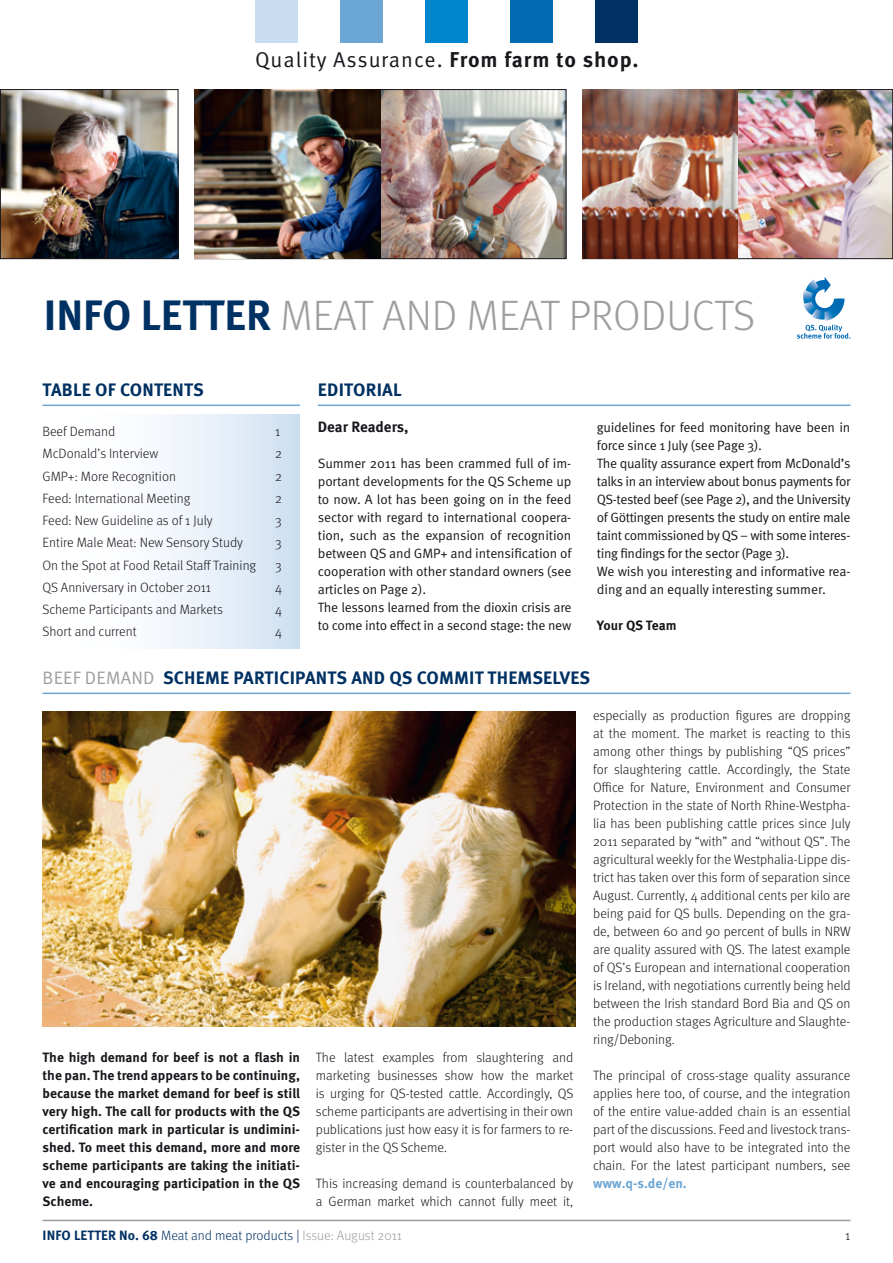
<style>
.page{position:relative;width:893px;height:1263px;background:#fff}
.page>*{position:absolute;margin:0;border:0;box-sizing:border-box;transform-origin:0 0}
.t1{font:300 42.45px "Meta OT";color:#9d9ea0}
.t2{font:21.45px "Meta OT Norm";letter-spacing:.045em;color:#1a171c}
.t3{font:700 18px "Meta OT";letter-spacing:.01em;color:#003163}
.t4{font:700 15px "Meta OT";color:#1a171c}
.t5{font:300 13.5px/18px "Meta OT";color:#1a171c;text-align:justify}
.t6{font:13.5px/18px "Meta OT Norm";letter-spacing:-.02em;color:#1a171c}
.t7{font:700 13.5px/18px "Meta OT";color:#1a171c;text-align:justify}
.t8{font:300 13.5px "Meta OT";color:#003163}
.t9{font:700 13.5px "Meta OT";color:#6ca6d5}
.s1{font-family:"Meta OT";font-weight:700}
.s2{font-weight:700;color:#003163}
.s3{font-family:"Meta OT Norm";font-weight:400;color:#9d9ea0}
.s4{font-weight:700}
.s5{color:#9d9ea0}
</style>
<div class="page">
<hr style="left:43px;top:1220px;width:807px;height:1px;background:#9d9ea0">
<div style="left:595px;top:0;width:43px;height:43px;background:#003163"></div>
<div style="left:510px;top:0;width:43px;height:43px;background:#006ab3"></div>
<div style="left:425px;top:0;width:43px;height:43px;background:#0086cc"></div>
<div style="left:340px;top:0;width:43px;height:43px;background:#6ca6d5"></div>
<div style="left:255px;top:0;width:43px;height:43px;background:#c9ddf0"></div>
<div style="left:43px;top:414px;width:257px;height:234px;background:linear-gradient(to right,#fff,#d4e4f3)"></div>
<hr style="left:43px;top:405px;width:257px;height:1px;background:#6ca6d5">
<hr style="left:318px;top:405px;width:532px;height:1px;background:#6ca6d5">
<img style="left:2px;top:91px;width:174px;height:166px">
<div style="left:0;top:89px;width:178px;height:170px;border:1px solid #1a171c"></div>
<img style="left:737px;top:91px;width:154px;height:166px">
<div style="left:582px;top:89px;width:311px;height:170px;border:1px solid #1a171c"></div>
<img style="left:582px;top:90px;width:155px;height:169px">
<img style="left:380px;top:91px;width:184px;height:166px">
<div style="left:194px;top:89px;width:372px;height:170px;border:1px solid #1a171c"></div>
<img style="left:195px;top:90px;width:185px;height:169px">
<hr style="left:43px;top:693px;width:807px;height:1px;background:#6ca6d5">
<img style="left:43px;top:712px;width:532px;height:314px">
<svg style="left:797px;top:277px;width:53px;height:62px"></svg>
<h2 class="t2" style="left:255px;top:48px;width:385px">Quality Assurance. <span class="s1">From farm to shop.</span></h2>
<h1 class="t1" style="left:44px;top:291px;width:713px"><span class="s2">INFO letter</span> MEAT AND MEAT PRODUCTS</h1>
<h3 class="t3" style="left:43px;top:379px;width:163px">TABLE OF CONTENTS</h3>
<h3 class="t3" style="left:318px;top:379px;width:85px">Editorial</h3>
<p class="t5" style="left:43px;top:423px;width:74px">Beef Demand</p>
<p class="t5" style="left:275px;top:423px;width:7px">1</p>
<p class="t5" style="left:43px;top:445px;width:117px">McDonald’s Interview</p>
<p class="t5" style="left:275px;top:445px;width:8px">2</p>
<p class="t5" style="left:43px;top:467px;width:135px">GMP+: More Recognition</p>
<p class="t5" style="left:275px;top:467px;width:8px">2</p>
<p class="t5" style="left:43px;top:489px;width:149px">Feed: International Meeting</p>
<p class="t5" style="left:275px;top:489px;width:8px">2</p>
<p class="t5" style="left:43px;top:512px;width:172px">Feed: New Guideline as of 1 July</p>
<p class="t5" style="left:275px;top:512px;width:8px">3</p>
<p class="t5" style="left:43px;top:534px;width:202px">Entire Male Meat: New Sensory Study</p>
<p class="t5" style="left:275px;top:534px;width:8px">3</p>
<p class="t5" style="left:43px;top:556px;width:215px">On the Spot at Food Retail Staff Training</p>
<p class="t5" style="left:275px;top:556px;width:8px">3</p>
<p class="t5" style="left:43px;top:578px;width:170px">QS Anniversary in October 2011</p>
<p class="t5" style="left:275px;top:578px;width:8px">4</p>
<p class="t5" style="left:43px;top:601px;width:182px">Scheme Participants and Markets</p>
<p class="t5" style="left:275px;top:601px;width:8px">4</p>
<p class="t5" style="left:43px;top:623px;width:96px">Short and current</p>
<p class="t5" style="left:275px;top:623px;width:8px">4</p>
<p class="t4" style="left:318px;top:418px;width:92px">Dear Readers,</p>
<p class="t6" style="left:318px;top:455px;width:255px">Summer 2011 has been crammed full of im&shy;portant developments for the QS Scheme up to now. A lot has been going on in the feed sector with regard to international coopera&shy;tion, such as the expansion of recognition between QS and GMP+ and intensification of cooperation with other standard owners (see articles on Page 2).<br>The lessons learned from the dioxin crisis are to come into effect in a second stage: the new</p>
<p class="t6" style="left:597px;top:419px;width:255px">guidelines for feed monitoring have been in force since 1 July (see Page 3).<br>The quality assurance expert from McDonald’s talks in an interview about bonus payments for QS-tested beef (see Page 2), and the University of Göttingen presents the study on entire male taint commissioned by QS – with some interes&shy;ting findings for the sector (Page 3).<br>We wish you interesting and informative rea&shy;ding and an equally interesting summer.</p>
<p class="t7" style="left:597px;top:617px;width:81px">Your QS Team</p>
<h3 class="t3" style="left:43px;top:667px;width:549px"><span class="s3">BEEF DEMAND</span> SCHEME PARTICIPANTS AND QS COMMIT THEMSELVES</h3>
<p class="t7" style="left:43px;top:1049px;width:259px">The high demand for beef is not a flash in the pan. The trend appears to be continuing, because the market demand for beef is still very high. The call for products with the QS certification mark in particular is undimini&shy;shed. To meet this demand, more and more scheme participants are taking the initiati&shy;ve and encouraging participation in the QS Scheme.</p>
<p class="t5" style="left:316px;top:1049px;width:259px">The latest examples from slaughtering and marketing businesses show how the market is urging for QS-tested cattle. Accordingly, QS scheme participants are advertising in their own publications just how easy it is for farmers to re&shy;gister in the QS Scheme.</p>
<p class="t5" style="left:316px;top:1175px;width:259px">This increasing demand is counterbalanced by a German market which cannot fully meet it,</p>
<p class="t5" style="left:593px;top:707px;width:259px">especially as production figures are dropping at the moment. The market is reacting to this among other things by publishing “QS prices” for slaughtering cattle. Accordingly, the State Office for Nature, Environment and Consumer Protection in the state of North Rhine-Westpha&shy;lia has been publishing cattle prices since July 2011 separated by “with” and “without QS”. The agricultural weekly for the Westphalia-Lippe dis&shy;trict has taken over this form of separation since August. Currently, 4 additional cents per kilo are being paid for QS bulls. Depending on the gra&shy;de, between 60 and 90 percent of bulls in NRW are quality assured with QS. The latest example of QS’s European and international cooperation is Ireland, with negotiations currently being held between the Irish standard Bord Bia and QS on the production stages Agriculture and Slaughte&shy;ring/Deboning.</p>
<p class="t5" style="left:593px;top:1066px;width:259px">The principal of cross-stage quality assurance applies here too, of course, and the integration of the entire value-added chain is an essential part of the discussions. Feed and livestock trans&shy;port would also have to be integrated into the chain. For the latest participant numbers, see</p>
<p class="t9" style="left:593px;top:1175px;width:95px">www.q-s.de/en.</p>
<p class="t8" style="left:43px;top:1228px;width:361px"><span class="s4">INFO letter No. 68</span> Meat and meat products | <span class="s5">Issue: August 2011</span></p>
<p class="t5" style="left:845px;top:1227px;width:7px">1</p>
</div>
